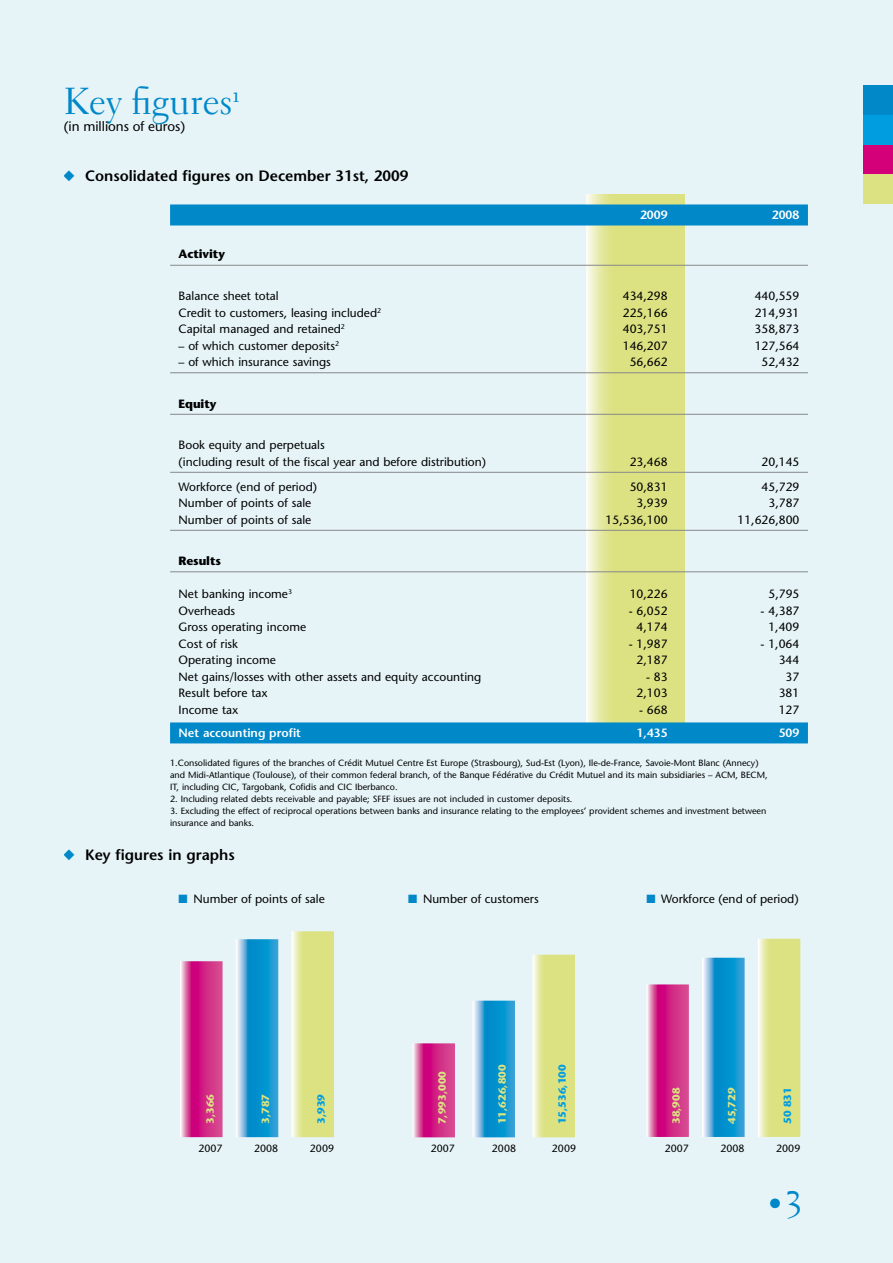
<style>
.page{position:relative;width:893px;height:1263px;background:#e6f4f8}
.page>*{position:absolute;margin:0;border:0;box-sizing:border-box;transform-origin:0 0}
.t1{font:39px "Electra LH Regular SC";color:#0088c9}
.t2{font:37.5px "Electra LH Regular Os F";color:#0088c9}
.t3{font:600 15px "Stone Sans";color:#000}
.t4{font:13.5px "Stone Sans";color:#000}
.t5{font:12px/16.5px "Stone Sans";color:#000}
.t6{font:600 12px "Stone Sans";color:#fff}
.t7{font:700 12px "Stone Sans";letter-spacing:-.01em;color:#000}
.t8{font:700 10.5px "Stone Sans";color:#dce282}
.t9{font:10.5px "Stone Sans";color:#000}
.t10{font:700 10.5px "Stone Sans";color:#009ee0}
.t11{font:9px/12px "Stone Sans";color:#000}
.s1{color:#0088c9}
</style>
<div class="page">
<div style="left:863px;top:145px;width:30px;height:29px;background:#d4007a"></div>
<div style="left:863px;top:115px;width:30px;height:30px;background:#009ee0"></div>
<div style="left:863px;top:85px;width:30px;height:30px;background:#0088c9"></div>
<div style="left:863px;top:174px;width:30px;height:30px;background:#dce282"></div>
<svg style="left:587px;top:195px;width:98px;height:527px;background:#dee48e"></svg>
<div style="left:170px;top:204px;width:638px;height:21px;background:#0088c9"></div>
<hr style="left:170px;top:265px;width:638px;height:1px;background:#87888a">
<hr style="left:170px;top:372px;width:638px;height:1px;background:#87888a">
<hr style="left:170px;top:414px;width:638px;height:1px;background:#87888a">
<hr style="left:170px;top:472px;width:638px;height:1px;background:#87888a">
<hr style="left:170px;top:530px;width:638px;height:1px;background:#87888a">
<hr style="left:170px;top:571px;width:638px;height:1px;background:#87888a">
<div style="left:170px;top:722px;width:638px;height:21px;background:#0088c9"></div>
<svg style="left:702px;top:958px;width:43px;height:179px;background:#37a4d6"></svg>
<svg style="left:758px;top:939px;width:42px;height:198px;background:#e0e592"></svg>
<svg style="left:646px;top:984px;width:43px;height:153px;background:#d64194"></svg>
<svg style="left:472px;top:1001px;width:43px;height:136px;background:#37a4d6"></svg>
<svg style="left:532px;top:955px;width:43px;height:182px;background:#e0e592"></svg>
<svg style="left:412px;top:1043px;width:43px;height:94px;background:#d64193"></svg>
<svg style="left:236px;top:939px;width:42px;height:198px;background:#37a4d6"></svg>
<svg style="left:292px;top:931px;width:42px;height:206px;background:#e0e591"></svg>
<svg style="left:180px;top:961px;width:43px;height:176px;background:#d64194"></svg>
<h2 class="t2" style="left:64px;top:78px;width:177px">Key figures<sup>1</sup></h2>
<p class="t4" style="left:64px;top:118px;width:123px">(in millions of euros)</p>
<p class="t3" style="left:64px;top:167px;width:346px"><span class="s1">◆</span> Consolidated figures on December 31st, 2009</p>
<p class="t6" style="left:640px;top:208px;width:29px">2009</p>
<p class="t6" style="left:772px;top:208px;width:29px">2008</p>
<p class="t7" style="left:179px;top:247px;width:48px">Activity</p>
<p class="t5" style="left:179px;top:288px;width:102px">Balance sheet total</p>
<p class="t5" style="left:623px;top:288px;width:46px">434,298</p>
<p class="t5" style="left:755px;top:288px;width:46px">440,559</p>
<p class="t5" style="left:179px;top:304px;width:204px">Credit to customers, leasing included<sup>2</sup></p>
<p class="t5" style="left:623px;top:304px;width:46px">225,166</p>
<p class="t5" style="left:755px;top:304px;width:46px">214,931</p>
<p class="t5" style="left:179px;top:321px;width:168px">Capital managed and retained<sup>2</sup></p>
<p class="t5" style="left:623px;top:321px;width:46px">403,751</p>
<p class="t5" style="left:755px;top:321px;width:46px">358,873</p>
<p class="t5" style="left:179px;top:337px;width:162px">– of which customer deposits<sup>2</sup></p>
<p class="t5" style="left:623px;top:337px;width:46px">146,207</p>
<p class="t5" style="left:755px;top:337px;width:46px">127,564</p>
<p class="t5" style="left:179px;top:354px;width:154px">– of which insurance savings</p>
<p class="t5" style="left:630px;top:354px;width:39px">56,662</p>
<p class="t5" style="left:761px;top:354px;width:39px">52,432</p>
<p class="t7" style="left:179px;top:396px;width:39px">Equity</p>
<p class="t5" style="left:179px;top:437px;width:309px">Book equity and perpetuals<br>(including result of the fiscal year and before distribution)</p>
<p class="t5" style="left:630px;top:453px;width:39px">23,468</p>
<p class="t5" style="left:761px;top:453px;width:39px">20,145</p>
<p class="t5" style="left:179px;top:478px;width:140px">Workforce (end of period)</p>
<p class="t5" style="left:630px;top:478px;width:39px">50,831</p>
<p class="t5" style="left:761px;top:478px;width:39px">45,729</p>
<p class="t5" style="left:179px;top:495px;width:134px">Number of points of sale</p>
<p class="t5" style="left:637px;top:495px;width:32px">3,939</p>
<p class="t5" style="left:768px;top:495px;width:32px">3,787</p>
<p class="t5" style="left:179px;top:511px;width:134px">Number of points of sale</p>
<p class="t5" style="left:606px;top:511px;width:63px">15,536,100</p>
<p class="t5" style="left:737px;top:511px;width:63px">11,626,800</p>
<p class="t7" style="left:179px;top:554px;width:44px">Results</p>
<p class="t5" style="left:179px;top:586px;width:115px">Net banking income<sup>3</sup></p>
<p class="t5" style="left:630px;top:586px;width:39px">10,226</p>
<p class="t5" style="left:768px;top:586px;width:32px">5,795</p>
<p class="t5" style="left:179px;top:602px;width:58px">Overheads</p>
<p class="t5" style="left:629px;top:602px;width:40px">- 6,052</p>
<p class="t5" style="left:761px;top:602px;width:40px">- 4,387</p>
<p class="t5" style="left:179px;top:619px;width:129px">Gross operating income</p>
<p class="t5" style="left:637px;top:619px;width:32px">4,174</p>
<p class="t5" style="left:768px;top:619px;width:32px">1,409</p>
<p class="t5" style="left:179px;top:635px;width:61px">Cost of risk</p>
<p class="t5" style="left:629px;top:635px;width:40px">- 1,987</p>
<p class="t5" style="left:761px;top:635px;width:40px">- 1,064</p>
<p class="t5" style="left:179px;top:652px;width:99px">Operating income</p>
<p class="t5" style="left:637px;top:652px;width:32px">2,187</p>
<p class="t5" style="left:779px;top:652px;width:22px">344</p>
<p class="t5" style="left:179px;top:668px;width:304px">Net gains/losses with other assets and equity accounting</p>
<p class="t5" style="left:646px;top:668px;width:23px">- 83</p>
<p class="t5" style="left:786px;top:668px;width:15px">37</p>
<p class="t5" style="left:179px;top:685px;width:91px">Result before tax</p>
<p class="t5" style="left:637px;top:685px;width:32px">2,103</p>
<p class="t5" style="left:779px;top:685px;width:22px">381</p>
<p class="t5" style="left:179px;top:701px;width:61px">Income tax</p>
<p class="t5" style="left:639px;top:701px;width:30px">- 668</p>
<p class="t5" style="left:779px;top:701px;width:22px">127</p>
<p class="t6" style="left:179px;top:726px;width:124px">Net accounting profit</p>
<p class="t6" style="left:637px;top:726px;width:32px">1,435</p>
<p class="t6" style="left:779px;top:726px;width:22px">509</p>
<p class="t11" style="left:170px;top:757px;width:599px">1.Consolidated figures of the branches of Crédit Mutuel Centre Est Europe (Strasbourg), Sud-Est (Lyon), Ile-de-France, Savoie-Mont Blanc (Annecy) and Midi-Atlantique (Toulouse), of their common federal branch, of the Banque Fédérative du Crédit Mutuel and its main subsidiaries – ACM, BECM,<br>IT, including CIC, Targobank, Cofidis and CIC Iberbanco.</p>
<p class="t11" style="left:170px;top:793px;width:404px">2. Including related debts receivable and payable; SFEF issues are not included in customer deposits.</p>
<p class="t11" style="left:170px;top:805px;width:598px">3. Excluding the effect of reciprocal operations between banks and insurance relating to the employees’ provident schemes and investment between insurance and banks.</p>
<p class="t3" style="left:64px;top:845px;width:173px"><span class="s1">◆</span> Key figures in graphs</p>
<p class="t5" style="left:179px;top:890px;width:148px"><span class="s1">■</span> Number of points of sale</p>
<p class="t5" style="left:646px;top:890px;width:154px"><span class="s1">■</span> Workforce (end of period)</p>
<p class="t5" style="left:408px;top:890px;width:132px"><span class="s1">■</span> Number of customers</p>
<p class="t8" style="left:204px;top:1124px;width:31px;rotate:-90deg">3,366</p>
<p class="t8" style="left:259px;top:1124px;width:31px;rotate:-90deg">3,787</p>
<p class="t10" style="left:315px;top:1124px;width:31px;rotate:-90deg">3,939</p>
<p class="t9" style="left:198px;top:1142px;width:26px">2007</p>
<p class="t9" style="left:254px;top:1142px;width:26px">2008</p>
<p class="t9" style="left:310px;top:1142px;width:26px">2009</p>
<p class="t8" style="left:436px;top:1124px;width:54px;rotate:-90deg">7,993,000</p>
<p class="t8" style="left:496px;top:1124px;width:61px;rotate:-90deg">11,626,800</p>
<p class="t10" style="left:556px;top:1124px;width:61px;rotate:-90deg">15,536,100</p>
<p class="t8" style="left:670px;top:1124px;width:37px;rotate:-90deg">38,908</p>
<p class="t8" style="left:725px;top:1124px;width:37px;rotate:-90deg">45,729</p>
<p class="t10" style="left:781px;top:1124px;width:38px;rotate:-90deg">50 831</p>
<p class="t9" style="left:431px;top:1142px;width:26px">2007</p>
<p class="t9" style="left:492px;top:1142px;width:26px">2008</p>
<p class="t9" style="left:552px;top:1142px;width:26px">2009</p>
<p class="t9" style="left:665px;top:1142px;width:26px">2007</p>
<p class="t9" style="left:720px;top:1142px;width:26px">2008</p>
<p class="t9" style="left:776px;top:1142px;width:26px">2009</p>
<h1 class="t1" style="left:770px;top:1170px;width:34px">● 3</h1>
</div>
